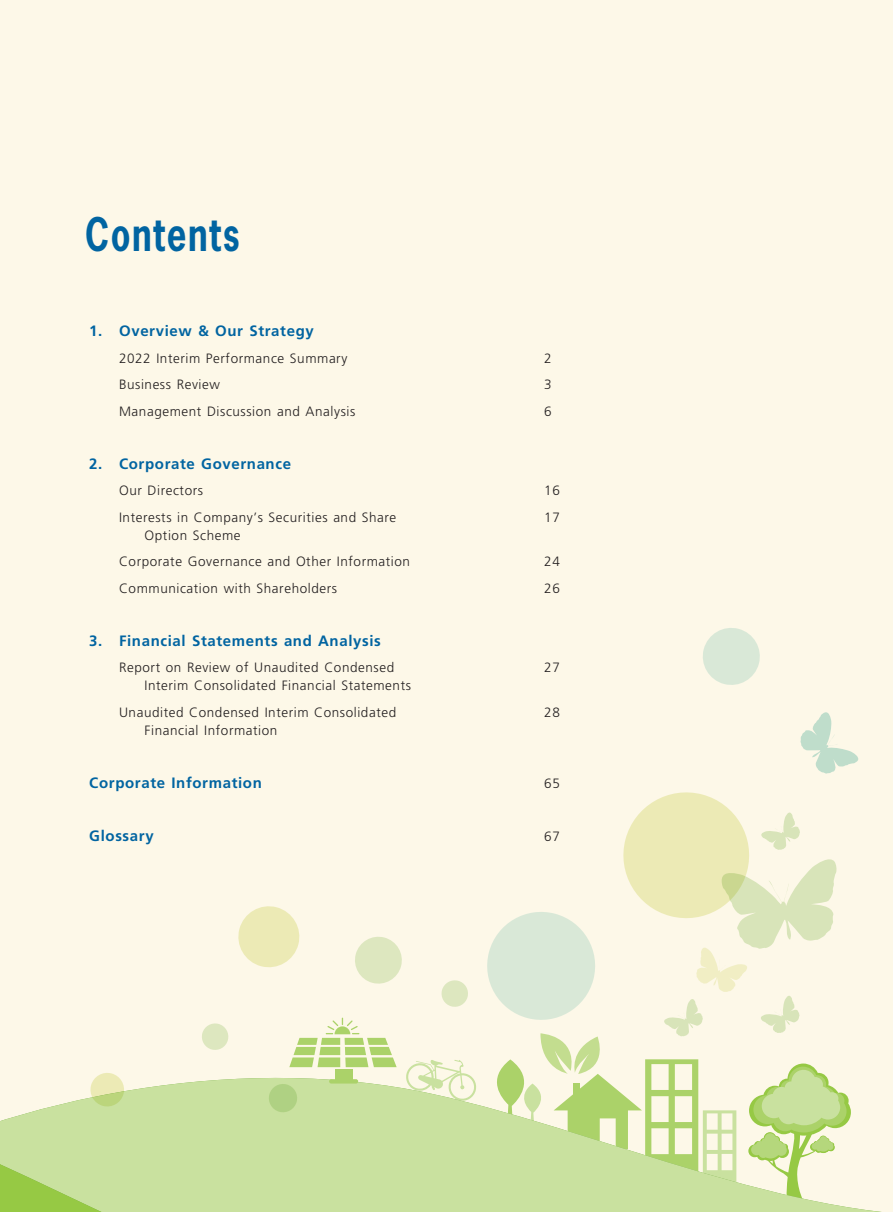
<style>
.page{position:relative;width:893px;height:1212px;background:#fdf8e8}
.page>*{position:absolute;margin:0;border:0;box-sizing:border-box;transform-origin:0 0}
.t1{font:700 43.5px "News Gothic Std";letter-spacing:.045em;color:#0164a1;scale:.8 1}
.t2{font:700 15px "Frutiger LT Std";letter-spacing:.04em;color:#0164a1}
.t3{font:300 13.5px/18px "Frutiger LT Std";letter-spacing:.04em;color:#231f20}
</style>
<div class="page">
<svg style="left:699px;top:1204px;width:183px;height:8px"></svg>
<svg style="left:0;top:1060px;width:699px;height:152px;fill:#c9e19f"></svg>
<svg style="left:703px;top:628px;width:57px;height:57px"></svg>
<svg style="left:90px;top:1073px;width:34px;height:33px"></svg>
<svg style="left:238px;top:906px;width:61px;height:61px"></svg>
<svg style="left:269px;top:1084px;width:28px;height:28px"></svg>
<svg style="left:355px;top:937px;width:47px;height:46px"></svg>
<svg style="left:202px;top:1023px;width:26px;height:27px"></svg>
<svg style="left:442px;top:980px;width:26px;height:27px"></svg>
<svg style="left:800px;top:712px;width:58px;height:61px"></svg>
<svg style="left:485px;top:792px;width:366px;height:412px"></svg>
<svg style="left:289px;top:1017px;width:108px;height:50px"></svg>
<hr style="left:329px;top:1079px;width:29px;height:4px;background:#abd269;border-radius:2px">
<div style="left:335px;top:1070px;width:17px;height:10px;background:#abd269"></div>
<h1 class="t1" style="left:85px;top:206px;width:195px">Contents</h1>
<p class="t2" style="left:89px;top:322px;width:226px">1. Overview &amp; Our Strategy</p>
<p class="t3" style="left:119px;top:349px;width:230px">2022 Interim Performance Summary</p>
<p class="t3" style="left:544px;top:349px;width:9px">2</p>
<p class="t3" style="left:119px;top:376px;width:102px">Business Review</p>
<p class="t3" style="left:544px;top:376px;width:9px">3</p>
<p class="t3" style="left:119px;top:402px;width:238px">Management Discussion and Analysis</p>
<p class="t3" style="left:544px;top:402px;width:9px">6</p>
<p class="t2" style="left:89px;top:455px;width:203px">2. Corporate Governance</p>
<p class="t3" style="left:119px;top:482px;width:86px">Our Directors</p>
<p class="t3" style="left:544px;top:482px;width:17px">16</p>
<p class="t3" style="left:145px;top:508px;width:253px;text-indent:-26px">Interests in Company’s Securities and Share<br>Option Scheme</p>
<p class="t3" style="left:544px;top:508px;width:17px">17</p>
<p class="t3" style="left:119px;top:553px;width:292px">Corporate Governance and Other Information</p>
<p class="t3" style="left:544px;top:553px;width:17px">24</p>
<p class="t3" style="left:119px;top:579px;width:220px">Communication with Shareholders</p>
<p class="t3" style="left:544px;top:579px;width:17px">26</p>
<p class="t2" style="left:89px;top:632px;width:293px">3. Financial Statements and Analysis</p>
<p class="t3" style="left:145px;top:659px;width:268px;text-indent:-26px">Report on Review of Unaudited Condensed<br>Interim Consolidated Financial Statements</p>
<p class="t3" style="left:544px;top:659px;width:17px">27</p>
<p class="t3" style="left:145px;top:703px;width:253px;text-indent:-26px">Unaudited Condensed Interim Consolidated<br>Financial Information</p>
<p class="t3" style="left:544px;top:703px;width:17px">28</p>
<p class="t2" style="left:89px;top:774px;width:174px">Corporate Information</p>
<p class="t3" style="left:544px;top:774px;width:17px">65</p>
<p class="t2" style="left:89px;top:827px;width:66px">Glossary</p>
<p class="t3" style="left:544px;top:827px;width:17px">67</p>
</div>
